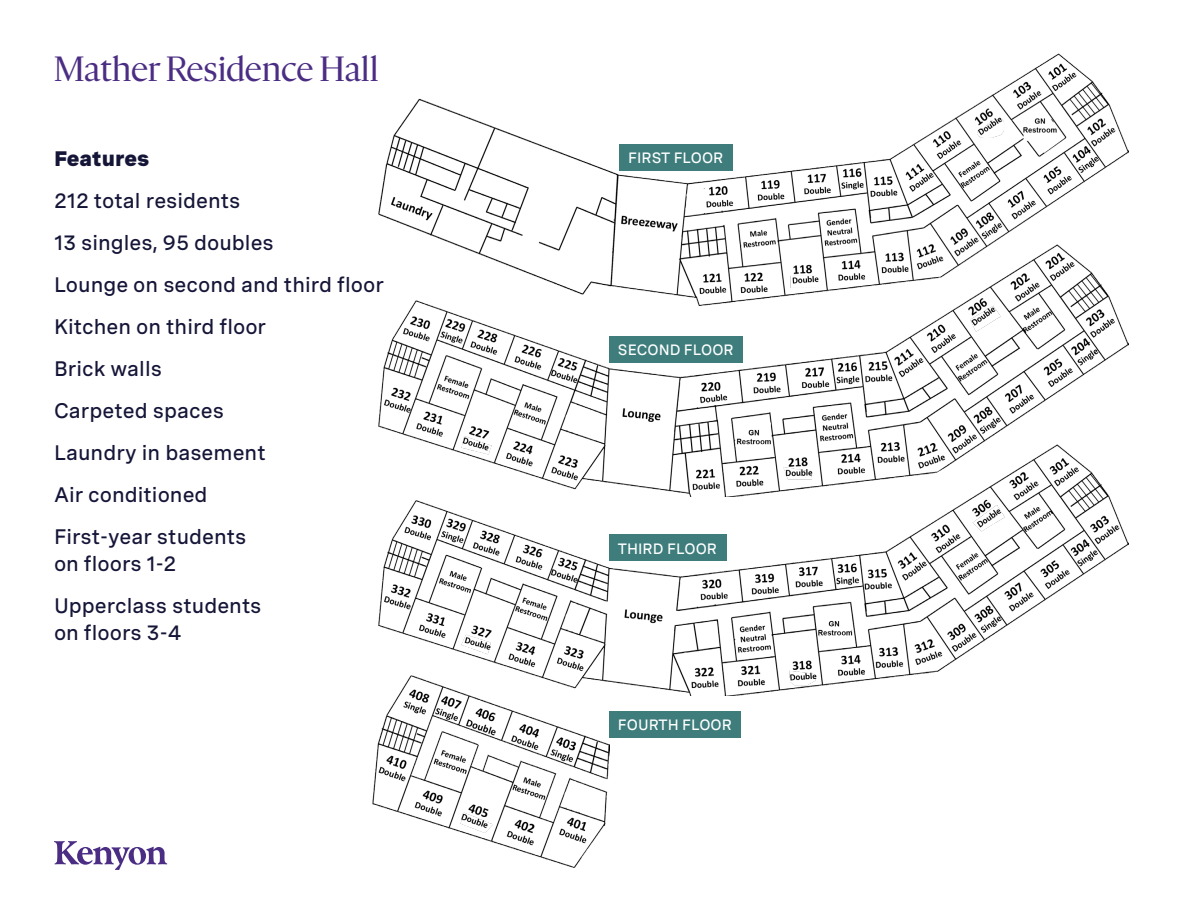
<style>
.page{position:relative;width:1188px;height:918px;background:#fff}
.page>*{position:absolute;margin:0;border:0;box-sizing:border-box;transform-origin:0 0}
.t1{font:36px "Gothia Serif K";letter-spacing:-.01em;color:#4b2e84}
.t2{font:500 21px/27px "Spezia";color:#151538}
.t3{font:900 21px "Spezia";color:#151538}
.t4{font:500 15px "Spezia";color:#fff}
</style>
<div class="page">
<svg style="left:54px;top:841px;width:113px;height:29px"></svg>
<img style="left:378px;top:54px;width:751px;height:191px">
<img style="left:378px;top:245px;width:751px;height:199px">
<img style="left:378px;top:444px;width:751px;height:252px">
<img style="left:373px;top:676px;width:236px;height:191px">
<div style="left:619px;top:144px;width:113px;height:26px;background:#3f7d7d"></div>
<div style="left:609px;top:337px;width:134px;height:26px;background:#3f7d7d"></div>
<div style="left:609px;top:535px;width:117px;height:26px;background:#3f7d7d"></div>
<div style="left:609px;top:711px;width:132px;height:26px;background:#3f7d7d"></div>
<p class="t1" style="left:54px;top:49px;width:326px">Mather Residence Hall</p>
<p class="t3" style="left:54px;top:143px;width:97px">Features</p>
<p class="t2" style="left:54px;top:186px;width:188px">212 total residents</p>
<p class="t2" style="left:54px;top:228px;width:221px">13 singles, 95 doubles</p>
<p class="t2" style="left:54px;top:270px;width:332px">Lounge on second and third floor</p>
<p class="t2" style="left:54px;top:312px;width:214px">Kitchen on third floor</p>
<p class="t2" style="left:54px;top:354px;width:109px">Brick walls</p>
<p class="t2" style="left:54px;top:396px;width:171px">Carpeted spaces</p>
<p class="t2" style="left:54px;top:438px;width:213px">Laundry in basement</p>
<p class="t2" style="left:54px;top:480px;width:155px">Air conditioned</p>
<p class="t2" style="left:54px;top:522px;width:194px">First-year students on floors 1-2</p>
<p class="t2" style="left:54px;top:591px;width:209px">Upperclass students on floors 3-4</p>
<p class="t4" style="left:628px;top:146px;width:97px">FIRST FLOOR</p>
<p class="t4" style="left:618px;top:339px;width:117px">SECOND FLOOR</p>
<p class="t4" style="left:618px;top:537px;width:101px">THIRD FLOOR</p>
<p class="t4" style="left:618px;top:713px;width:116px">FOURTH FLOOR</p>
</div>
